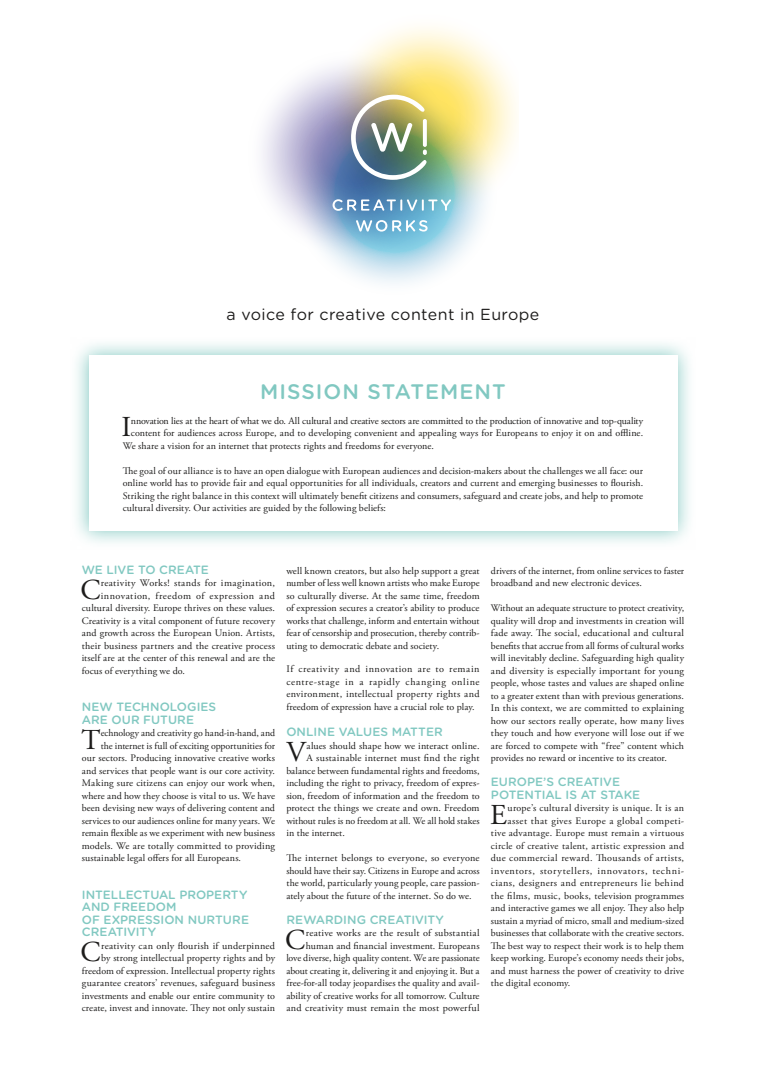
<style>
.page{position:relative;width:766px;height:1083px;background:#fff}
.page>*{position:absolute;margin:0;border:0;box-sizing:border-box;transform-origin:0 0}
.t1{font:28.9px "Adobe Garamond Pro";color:#1d1c1b}
.t2{font:500 21px "Gotham Rounded";color:#81c8c1}
.t3{font:16px "Gotham Rounded";letter-spacing:.025em;color:#1d1c1b}
.t4{font:500 12px/12.5px "Gotham Rounded";color:#81c8c1}
.t5{font:10px/12.5px "Adobe Garamond Pro";letter-spacing:.01em;color:#1d1c1b;text-align:justify}
.t6{font:10px "Adobe Garamond Pro";letter-spacing:-.015em;color:#1d1c1b}
.t7{font:10px "Adobe Garamond Pro";letter-spacing:.04em;color:#1d1c1b}
.t8{font:10px "Adobe Garamond Pro";letter-spacing:.035em;color:#1d1c1b}
.t9{font:10px "Adobe Garamond Pro";letter-spacing:.03em;color:#1d1c1b}
.t10{font:10px "Adobe Garamond Pro";letter-spacing:.055em;color:#1d1c1b}
</style>
<div class="page">
<svg style="left:76px;top:343px;width:613px;height:200px"></svg>
<div style="left:89px;top:356px;width:588px;height:175px;background:#fff"></div>
<svg style="left:291px;top:89px;width:206px;height:206px"></svg>
<svg style="left:248px;top:51px;width:205px;height:206px"></svg>
<img style="left:323px;top:27px;width:194px;height:192px">
<img style="left:351px;top:95px;width:76px;height:85px">
<svg style="left:332px;top:199px;width:119px;height:12px"></svg>
<svg style="left:356px;top:220px;width:71px;height:12px"></svg>
<h3 class="t3" style="left:226px;top:304px;width:314px">a voice for creative content in Europe</h3>
<h2 class="t2" style="left:260px;top:376px;width:15px">MISSIO</h2>
<h2 class="t2" style="left:342px;top:376px;width:41px">N STATEME</h2>
<h2 class="t2" style="left:474px;top:376px;width:31px">NT</h2>
<h1 class="t1" style="left:122px;top:409px;width:11px">I</h1>
<p class="t6" style="left:131px;top:414px;width:513px">nnovation lies at the heart of what we do. All cultural and creative sectors are committed to the production of innovative and top-quality</p>
<p class="t5" style="left:131px;top:427px;width:513px">content for audiences across Europe, and to developing convenient and appealing ways for Europeans to enjoy it on and offline.</p>
<p class="t5" style="left:123px;top:439px;width:312px">We share a vision for an internet that protects rights and freedoms for everyone.</p>
<p class="t5" style="left:123px;top:464px;width:522px">The goal of our alliance is to have an open dialogue with European audiences and decision-makers about the challenges we all face: our online world has to provide fair and equal opportunities for all individuals, creators and current and emerging businesses to flourish.<br>Striking the right balance in this context will ultimately benefit citizens and consumers, safeguard and create jobs, and help to promote cultural diversity. Our activities are guided by the following beliefs:</p>
<p class="t4" style="left:82px;top:562px;width:129px">WE LIVE TO CREATE</p>
<h1 class="t1" style="left:81px;top:572px;width:22px">C</h1>
<p class="t7" style="left:101px;top:577px;width:176px">reativity Works! stands for imagination,</p>
<p class="t7" style="left:101px;top:589px;width:176px">innovation, freedom of expression and</p>
<p class="t5" style="left:82px;top:602px;width:195px">cultural diversity. Europe thrives on these values.</p>
<p class="t5" style="left:82px;top:614px;width:195px">Creativity is a vital component of future recovery</p>
<p class="t5" style="left:82px;top:627px;width:195px">and growth across the European Union. Artists,</p>
<p class="t5" style="left:82px;top:639px;width:195px">their business partners and the creative process</p>
<p class="t5" style="left:82px;top:652px;width:195px">itself are at the center of this renewal and are the</p>
<p class="t5" style="left:82px;top:664px;width:105px">focus of everything we do.</p>
<p class="t4" style="left:82px;top:700px;width:136px">NEW TECHNOLOGIES<br>ARE OUR FUTURE</p>
<h1 class="t1" style="left:82px;top:722px;width:21px">T</h1>
<p class="t5" style="left:101px;top:727px;width:176px">echnology and creativity go hand-in-hand, and</p>
<p class="t5" style="left:101px;top:739px;width:176px">the internet is full of exciting opportunities for</p>
<p class="t5" style="left:82px;top:752px;width:195px">our sectors. Producing innovative creative works</p>
<p class="t5" style="left:82px;top:764px;width:195px">and services that people want is our core activity.</p>
<p class="t5" style="left:82px;top:777px;width:195px">Making sure citizens can enjoy our work when,</p>
<p class="t5" style="left:82px;top:789px;width:195px">where and how they choose is vital to us. We have</p>
<p class="t5" style="left:82px;top:802px;width:195px">been devising new ways of delivering content and</p>
<p class="t5" style="left:82px;top:814px;width:194px">services to our audiences online for many years. We</p>
<p class="t5" style="left:82px;top:827px;width:195px">remain flexible as we experiment with new business</p>
<p class="t5" style="left:82px;top:839px;width:195px">models. We are totally committed to providing</p>
<p class="t5" style="left:82px;top:852px;width:161px">sustainable legal offers for all Europeans.</p>
<p class="t4" style="left:82px;top:887px;width:169px">INTELLECTUAL PROPERTY<br>AN D FREEDOM<br>OF EXPRESSION NURTURE<br>CREATIVITY</p>
<h1 class="t1" style="left:81px;top:934px;width:22px">C</h1>
<p class="t5" style="left:82px;top:939px;width:195px;text-align:right">reativity can only flourish if underpinned<br>by strong intellectual property rights and by freedom of expression. Intellectual property rights guarantee creators’ revenues, safeguard business investments and enable our entire community to create, invest and innovate. They not only sustain</p>
<p class="t5" style="left:286px;top:564px;width:195px">well known creators, but also help support a great number of less well known artists who make Europe so culturally diverse. At the same time, freedom of expression secures a creator’s ability to produce works that challenge, inform and entertain without fear of censorship and prosecution, thereby contrib&shy;uting to democratic debate and society.</p>
<p class="t5" style="left:286px;top:663px;width:195px">If creativity and innovation are to remain centre-stage in a rapidly changing online environment, intellectual property rights and freedom of expression have a crucial role to play.</p>
<p class="t4" style="left:286px;top:725px;width:158px">ON LIN E VALUES MATTER</p>
<h1 class="t1" style="left:286px;top:734px;width:21px">V</h1>
<p class="t5" style="left:306px;top:739px;width:174px">alues should shape how we interact online.</p>
<p class="t5" style="left:306px;top:752px;width:174px">A sustainable internet must find the right</p>
<p class="t5" style="left:286px;top:764px;width:195px">balance between fundamental rights and freedoms,</p>
<p class="t5" style="left:286px;top:777px;width:195px">including the right to privacy, freedom of expres-</p>
<p class="t5" style="left:286px;top:789px;width:195px">sion, freedom of information and the freedom to</p>
<p class="t5" style="left:286px;top:802px;width:195px">protect the things we create and own. Freedom</p>
<p class="t5" style="left:286px;top:814px;width:195px">without rules is no freedom at all. We all hold stakes</p>
<p class="t5" style="left:286px;top:827px;width:60px">in the internet.</p>
<p class="t5" style="left:286px;top:852px;width:195px">The internet belongs to everyone, so everyone should have their say. Citizens in Europe and across the world, particularly young people, care passion&shy;ately about the future of the internet. So do we.</p>
<p class="t4" style="left:286px;top:912px;width:159px">REWARDING CREATIVITY</p>
<h1 class="t1" style="left:285px;top:922px;width:22px">C</h1>
<p class="t5" style="left:286px;top:927px;width:195px;text-align:right">reative works are the result of substantial human and financial investment. Europeans<br>love diverse, high quality content. We are passionate about creating it, delivering it and enjoying it. But a free-for-all today jeopardises the quality and avail&shy;ability of creative works for all tomorrow. Culture and creativity must remain the most powerful</p>
<p class="t5" style="left:491px;top:564px;width:195px">drivers of the internet, from online services to faster broadband and new electronic devices.</p>
<p class="t5" style="left:491px;top:602px;width:195px">Without an adequate structure to protect creativity, quality will drop and investments in creation will fade away. The social, educational and cultural benefits that accrue from all forms of cultural works will inevitably decline. Safeguarding high quality and diversity is especially important for young people, whose tastes and values are shaped online to a greater extent than with previous generations.<br>In this context, we are committed to explaining how our sectors really operate, how many lives they touch and how everyone will lose out if we are forced to compete with “free” content which provides no reward or incentive to its creator.</p>
<p class="t4" style="left:491px;top:775px;width:151px">EUROPE’S CREATIVE<br>POTENTIAL IS AT STAKE</p>
<h1 class="t1" style="left:490px;top:797px;width:18px">E</h1>
<p class="t9" style="left:507px;top:802px;width:178px">urope’s cultural diversity is unique. It is an</p>
<p class="t7" style="left:507px;top:814px;width:178px">asset that gives Europe a global competi-</p>
<p class="t9" style="left:491px;top:827px;width:195px">tive advantage. Europe must remain a virtuous</p>
<p class="t5" style="left:491px;top:839px;width:195px">circle of creative talent, artistic expression and</p>
<p class="t8" style="left:491px;top:852px;width:195px">due commercial reward. Thousands of artists,</p>
<p class="t10" style="left:491px;top:864px;width:195px">inventors, storytellers, innovators, techni-</p>
<p class="t8" style="left:491px;top:877px;width:195px">cians, designers and entrepreneurs lie behind</p>
<p class="t5" style="left:491px;top:889px;width:195px">the films, music, books, television programmes</p>
<p class="t5" style="left:491px;top:902px;width:195px">and interactive games we all enjoy. They also help</p>
<p class="t5" style="left:491px;top:914px;width:194px">sustain a myriad of micro, small and medium-sized</p>
<p class="t5" style="left:491px;top:927px;width:195px">businesses that collaborate with the creative sectors.</p>
<p class="t5" style="left:491px;top:939px;width:195px">The best way to respect their work is to help them</p>
<p class="t5" style="left:491px;top:952px;width:195px">keep working. Europe’s economy needs their jobs,</p>
<p class="t5" style="left:491px;top:964px;width:195px">and must harness the power of creativity to drive</p>
<p class="t5" style="left:491px;top:977px;width:81px">the digital economy.</p>
</div>
